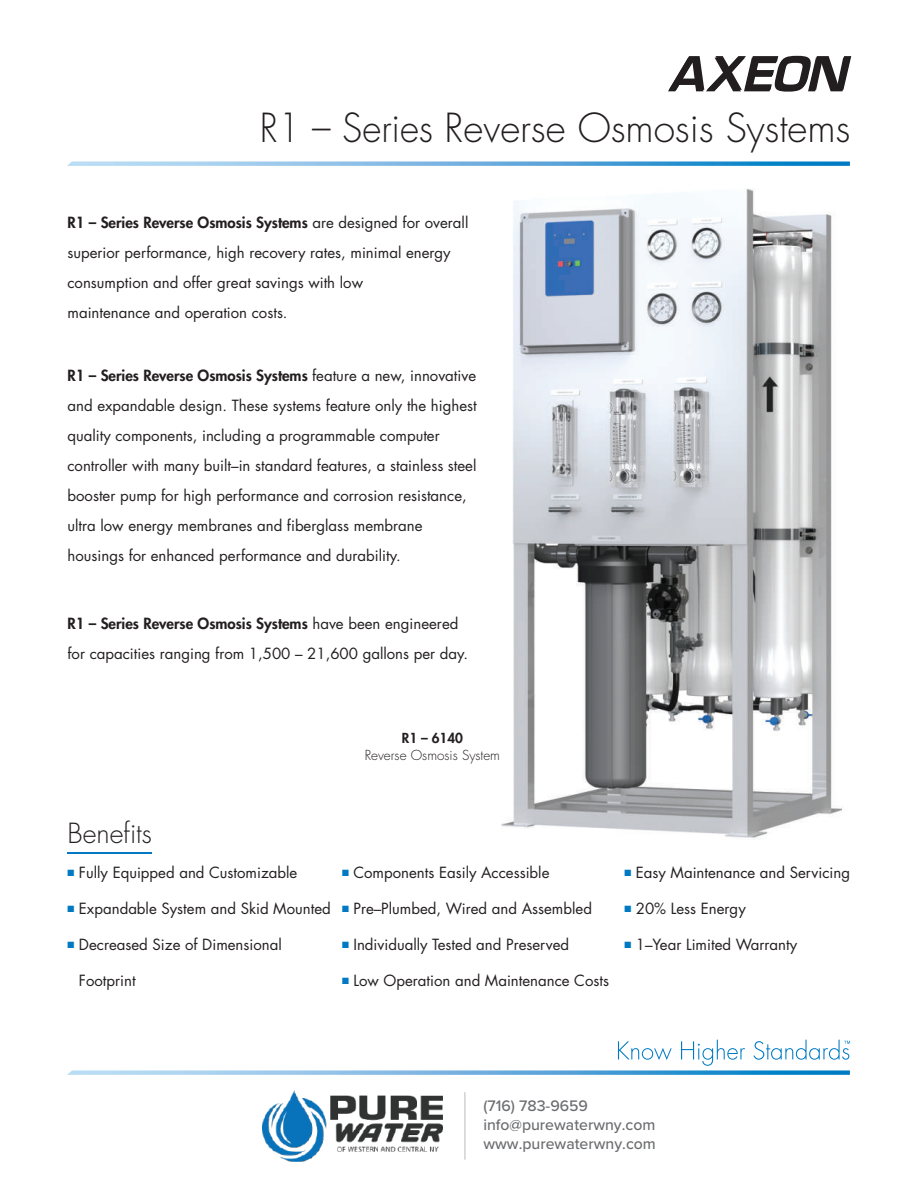
<style>
.page{position:relative;width:918px;height:1188px;background:#fff}
.page>*{position:absolute;margin:0;border:0;box-sizing:border-box;transform-origin:0 0}
.t1{font:300 39px "Futura Std";color:#231f20;scale:.95 1}
.t2{font:300 27px "Futura Std";color:#231f20}
.t3{font:500 15.75px/19px "Proxima Nova";color:#6c6d70}
.t4{font:15px/30px "Futura Std";color:#231f20}
.t5{font:300 13.5px "Futura Std";color:#231f20}
.t6{font:800 13.5px "Futura Std";color:#231f20}
.s1{font-weight:800}
.s2{color:#0079c2}
</style>
<div class="page">
<svg style="left:67px;top:161px;width:783px;height:5px;background:#7ab8e2"></svg>
<svg style="left:67px;top:1040px;width:783px;height:35px"></svg>
<svg style="left:668px;top:56px;width:183px;height:36px"></svg>
<img style="left:501px;top:188px;width:341px;height:651px">
<hr style="left:68px;top:852px;width:84px;height:1px;background:#0079c2">
<img style="left:262px;top:1090px;width:180px;height:72px">
<hr style="left:464px;top:1092px;width:2px;height:68px;background:#d1d2d4">
<h1 class="t1" style="left:260px;top:104px;width:623px">R1 – Series Reverse Osmosis Systems</h1>
<p class="t4" style="left:68px;top:208px;width:402px"><span class="s1">R1 – Series Reverse Osmosis Systems</span> are designed for overall superior performance, high recovery rates, minimal energy consumption and offer great savings with low<br>maintenance and operation costs.</p>
<p class="t4" style="left:67px;top:360px;width:411px"><span class="s1">R1 – Series Reverse Osmosis Systems</span> feature a new, innovative and expandable design. These systems feature only the highest quality components, including a programmable computer controller with many built–in standard features, a stainless steel booster pump for high performance and corrosion resistance, ultra low energy membranes and fiberglass membrane housings for enhanced performance and durability.</p>
<p class="t4" style="left:67px;top:608px;width:402px"><span class="s1">R1 – Series Reverse Osmosis Systems</span> have been engineered for capacities ranging from 1,500 – 21,600 gallons per day.</p>
<p class="t6" style="left:402px;top:730px;width:63px">R1 – 6140</p>
<p class="t5" style="left:365px;top:747px;width:137px">Reverse Osmosis System</p>
<h2 class="t2" style="left:68px;top:817px;width:86px">Benefits</h2>
<p class="t4" style="left:68px;top:858px;width:231px"><span class="s2">■</span> Fully Equipped and Customizable</p>
<p class="t4" style="left:68px;top:894px;width:265px"><span class="s2">■</span> Expandable System and Skid Mounted</p>
<p class="t4" style="left:68px;top:930px;width:216px"><span class="s2">■</span> Decreased Size of Dimensional</p>
<p class="t4" style="left:79px;top:966px;width:58px">Footprint</p>
<p class="t4" style="left:342px;top:858px;width:209px"><span class="s2">■</span> Components Easily Accessible</p>
<p class="t4" style="left:342px;top:894px;width:252px"><span class="s2">■</span> Pre–Plumbed, Wired and Assembled</p>
<p class="t4" style="left:342px;top:930px;width:229px"><span class="s2">■</span> Individually Tested and Preserved</p>
<p class="t4" style="left:342px;top:966px;width:269px"><span class="s2">■</span> Low Operation and Maintenance Costs</p>
<p class="t4" style="left:624px;top:858px;width:227px"><span class="s2">■</span> Easy Maintenance and Servicing</p>
<p class="t4" style="left:624px;top:894px;width:123px"><span class="s2">■</span> 20% Less Energy</p>
<p class="t4" style="left:624px;top:930px;width:174px"><span class="s2">■</span> 1–Year Limited Warranty</p>
<p class="t3" style="left:483px;top:1095px;width:174px">(716) 783-9659 info@purewaterwny.com www.purewaterwny.com</p>
</div>
